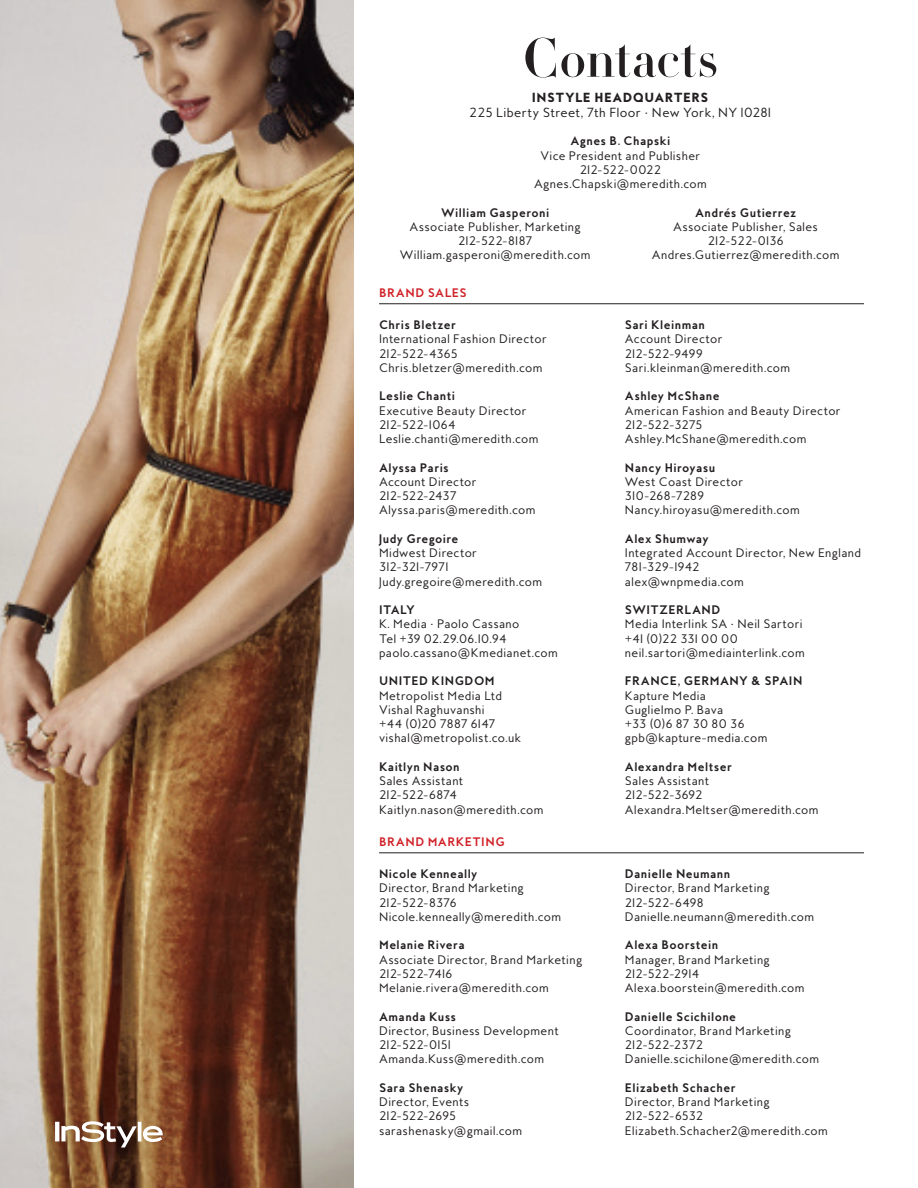
<style>
.page{position:relative;width:918px;height:1188px;background:#fff}
.page>*{position:absolute;margin:0;border:0;box-sizing:border-box;transform-origin:0 0}
.t1{font:700 54px "HTF Didot B42";color:#231f20}
.t2{font:12px "MB Empire";letter-spacing:.03em;color:#231f20}
.t3{font:800 12px "MB Empire";letter-spacing:.04em;color:#231f20}
.t4{font:11.25px/14.2px "MB Empire";letter-spacing:.035em;color:#231f20}
.t5{font:700 11.25px "MB Empire";letter-spacing:.035em;color:#231f20}
.t6{font:700 11.25px "MB Empire";letter-spacing:.04em;color:#d1232a}
</style>
<div class="page">
<img style="left:0;top:0;width:353px;height:1188px">
<hr style="left:379px;top:304px;width:485px;height:1px;background:#231f20">
<hr style="left:379px;top:853px;width:485px;height:1px;background:#231f20">
<svg style="left:55px;top:1121px;width:108px;height:27px"></svg>
<h1 class="t1" style="left:523px;top:18px;width:196px">Contacts</h1>
<p class="t3" style="left:532px;top:89px;width:178px">INSTYLE HEADQUARTERS</p>
<p class="t2" style="left:469px;top:104px;width:303px">225 Liberty Street, 7th Floor • New York, NY 10281</p>
<p class="t5" style="left:570px;top:134px;width:102px">Agnes B. Chapski</p>
<p class="t4" style="left:534px;top:148px;width:174px;text-align:center">Vice President and Publisher<br>212-522-0022<br>Agnes.Chapski@meredith.com</p>
<p class="t5" style="left:441px;top:205px;width:109px">William Gasperoni</p>
<p class="t4" style="left:400px;top:220px;width:192px;text-align:center">Associate Publisher, Marketing<br>212-522-8187<br>William.gasperoni@meredith.com</p>
<p class="t5" style="left:695px;top:205px;width:103px">Andrés Gutierrez</p>
<p class="t4" style="left:652px;top:220px;width:189px;text-align:center">Associate Publisher, Sales<br>212-522-0136<br>Andres.Gutierrez@meredith.com</p>
<p class="t6" style="left:379px;top:285px;width:89px">BRAND SALES</p>
<p class="t5" style="left:379px;top:318px;width:78px">Chris Bletzer</p>
<p class="t4" style="left:379px;top:332px;width:169px">International Fashion Director<br>212-522-4365<br>Chris.bletzer@meredith.com</p>
<p class="t5" style="left:379px;top:389px;width:77px">Leslie Chanti</p>
<p class="t4" style="left:379px;top:403px;width:161px">Executive Beauty Director<br>212-522-1064<br>Leslie.chanti@meredith.com</p>
<p class="t5" style="left:379px;top:460px;width:71px">Alyssa Paris</p>
<p class="t4" style="left:379px;top:474px;width:158px">Account Director<br>212-522-2437<br>Alyssa.paris@meredith.com</p>
<p class="t5" style="left:379px;top:531px;width:81px">Judy Gregoire</p>
<p class="t4" style="left:379px;top:546px;width:165px">Midwest Director<br>312-321-7971<br>Judy.gregoire@meredith.com</p>
<p class="t5" style="left:379px;top:603px;width:37px">ITALY</p>
<p class="t4" style="left:379px;top:617px;width:180px">K. Media • Paolo Cassano<br>Tel +39 02.29.06.10.94 paolo.cassano@Kmedianet.com</p>
<p class="t5" style="left:379px;top:674px;width:117px">UNITED KINGDOM</p>
<p class="t4" style="left:379px;top:688px;width:144px">Metropolist Media Ltd<br>Vishal Raghuvanshi<br>+44 (0)20 7887 6147 vishal@metropolist.co.uk</p>
<p class="t5" style="left:379px;top:759px;width:82px">Kaitlyn Nason</p>
<p class="t4" style="left:379px;top:774px;width:166px">Sales Assistant<br>212-522-6874<br>Kaitlyn.nason@meredith.com</p>
<p class="t6" style="left:379px;top:834px;width:127px">BRAND MARKETING</p>
<p class="t5" style="left:379px;top:867px;width:100px">Nicole Kenneally</p>
<p class="t4" style="left:379px;top:881px;width:184px">Director, Brand Marketing<br>212-522-8376<br>Nicole.kenneally@meredith.com</p>
<p class="t5" style="left:379px;top:938px;width:87px">Melanie Rivera</p>
<p class="t4" style="left:379px;top:952px;width:205px">Associate Director, Brand Marketing<br>212-522-7416<br>Melanie.rivera@meredith.com</p>
<p class="t5" style="left:379px;top:1009px;width:79px">Amanda Kuss</p>
<p class="t4" style="left:379px;top:1023px;width:181px">Director, Business Development<br>212-522-0151<br>Amanda.Kuss@meredith.com</p>
<p class="t5" style="left:379px;top:1080px;width:86px">Sara Shenasky</p>
<p class="t4" style="left:379px;top:1095px;width:145px">Director, Events<br>212-522-2695 sarashenasky@gmail.com</p>
<p class="t5" style="left:625px;top:318px;width:82px">Sari Kleinman</p>
<p class="t4" style="left:625px;top:332px;width:167px">Account Director<br>212-522-9499<br>Sari.kleinman@meredith.com</p>
<p class="t5" style="left:625px;top:389px;width:96px">Ashley McShane</p>
<p class="t4" style="left:625px;top:403px;width:217px">American Fashion and Beauty Director<br>212-522-3275<br>Ashley.McShane@meredith.com</p>
<p class="t5" style="left:625px;top:460px;width:92px">Nancy Hiroyasu</p>
<p class="t4" style="left:625px;top:474px;width:176px">West Coast Director<br>310-268-7289<br>Nancy.hiroyasu@meredith.com</p>
<p class="t5" style="left:625px;top:531px;width:85px">Alex Shumway</p>
<p class="t4" style="left:625px;top:546px;width:238px">Integrated Account Director, New England<br>781-329-1942<br>alex@wnpmedia.com</p>
<p class="t5" style="left:625px;top:603px;width:97px">SWITZERLAND</p>
<p class="t4" style="left:625px;top:617px;width:181px">Media Interlink SA • Neil Sartori +41 (0)22 331 00 00 neil.sartori@mediainterlink.com</p>
<p class="t5" style="left:625px;top:674px;width:179px">FRANCE, GERMANY &amp; SPAIN</p>
<p class="t4" style="left:625px;top:688px;width:144px">Kapture Media<br>Guglielmo P. Bava<br>+33 (0)6 87 30 80 36 gpb@kapture-media.com</p>
<p class="t5" style="left:625px;top:759px;width:109px">Alexandra Meltser</p>
<p class="t4" style="left:625px;top:774px;width:195px">Sales Assistant<br>212-522-3692<br>Alexandra.Meltser@meredith.com</p>
<p class="t5" style="left:625px;top:867px;width:107px">Danielle Neumann</p>
<p class="t4" style="left:625px;top:881px;width:191px">Director, Brand Marketing<br>212-522-6498<br>Danielle.neumann@meredith.com</p>
<p class="t5" style="left:625px;top:938px;width:95px">Alexa Boorstein</p>
<p class="t4" style="left:625px;top:952px;width:181px">Manager, Brand Marketing<br>212-522-2914<br>Alexa.boorstein@meredith.com</p>
<p class="t5" style="left:625px;top:1009px;width:113px">Danielle Scichilone</p>
<p class="t4" style="left:625px;top:1023px;width:196px">Coordinator, Brand Marketing<br>212-522-2372<br>Danielle.scichilone@meredith.com</p>
<p class="t5" style="left:625px;top:1080px;width:112px">Elizabeth Schacher</p>
<p class="t4" style="left:625px;top:1095px;width:204px">Director, Brand Marketing<br>212-522-6532<br>Elizabeth.Schacher2@meredith.com</p>
</div>
